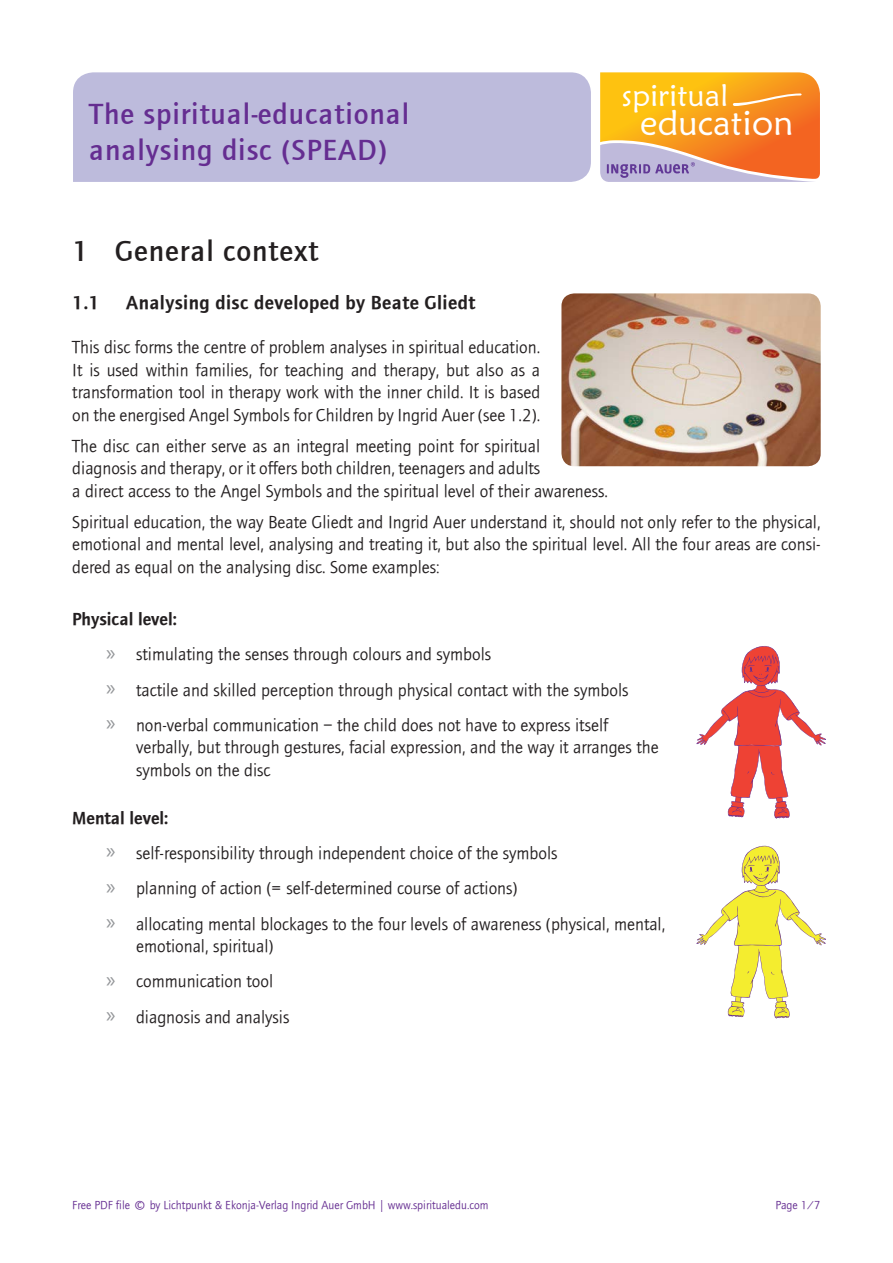
<style>
.page{position:relative;width:893px;height:1263px;background:#fff}
.page>*{position:absolute;margin:0;border:0;box-sizing:border-box;transform-origin:0 0}
.t1{font:35.1px "Maiandra GD";letter-spacing:.01em;color:#fff}
.t2{font:30.6px "Maiandra GD";letter-spacing:.01em;color:#fff}
.t3{font:500 30px/36px "Foundry Journal";letter-spacing:.03em;color:#652d91}
.t4{font:500 30px "Foundry Journal";letter-spacing:.03em;color:#231f20}
.t5{font:19.5px "Foundry Journal Demi";letter-spacing:.02em;color:#231f20}
.t6{font:18px/22.5px "Foundry Journal";color:#231f20}
.t7{font:18px "Foundry Journal Demi";color:#231f20}
.t8{font:12px "Foundry Journal";color:#652d91}
.s1{font-family:"Myriad Pro";font-size:22.5px;color:#939598}
.s2{font-size:22.5px}
</style>
<div class="page">
<div style="left:73px;top:72px;width:518px;height:110px;background:#bdbbdc"></div>
<svg style="left:600px;top:72px;width:220px;height:110px;background:#ec9f44"></svg>
<img style="left:561px;top:293px;width:260px;height:173px">
<svg style="left:696px;top:646px;width:130px;height:173px"></svg>
<svg style="left:696px;top:846px;width:130px;height:172px"></svg>
<h3 class="t3" style="left:89px;top:96px;width:321px">The spiritual-educational analysing disc (SPEAD)</h3>
<h2 class="t2" style="left:622px;top:77px;width:108px">spiritual</h2>
<h1 class="t1" style="left:640px;top:101px;width:155px">education</h1>
<h3 class="t4" style="left:72px;top:235px;width:248px">1 General context</h3>
<p class="t5" style="left:72px;top:292px;width:29px">1.1</p>
<p class="t5" style="left:126px;top:292px;width:350px">Analysing disc developed by Beate Gliedt</p>
<p class="t6" style="left:72px;top:336px;width:469px;text-align:justify">This disc forms the centre of problem analyses in spiritual education.<br>It is used within families, for teaching and therapy, but also as a transformation tool in therapy work with the inner child. It is based on the energised Angel Symbols for Children by Ingrid Auer (see 1.2).</p>
<p class="t6" style="left:72px;top:435px;width:537px">The disc can either serve as an integral meeting point for spiritual diagnosis and therapy, or it offers both children, teenagers and adults<br>a direct access to the Angel Symbols and the spiritual level of their awareness.</p>
<p class="t6" style="left:72px;top:511px;width:750px;text-align:justify">Spiritual education, the way Beate Gliedt and Ingrid Auer understand it, should not only refer to the physical, emotional and mental level, analysing and treating it, but also the spiritual level. All the four areas are consi&shy;dered as equal on the analysing disc. Some examples:</p>
<p class="t7" style="left:72px;top:609px;width:106px">Physical level:</p>
<p class="t6" style="left:106px;top:637px;width:524px;line-height:35.2px"><span class="s1">»</span> stimulating the senses through colours and symbols<br><span class="s1">»</span> tactile and skilled perception through physical contact with the symbols <span class="s1">»</span> non-verbal communication – the child does not have to express itself</p>
<p class="t6" style="left:136px;top:736px;width:524px">verbally, but through gestures, facial expression, and the way it arranges the symbols on the disc</p>
<p class="t7" style="left:72px;top:807px;width:98px">Mental level:</p>
<p class="t6" style="left:106px;top:836px;width:560px;line-height:35.2px"><span class="s1">»</span> self-responsibility through independent choice of the symbols<br><span class="s1">»</span> planning of action (= self-determined course of actions)<br><span class="s1">»</span> allocating mental blockages to the four levels of awareness (physical, mental,</p>
<p class="t6" style="left:106px;top:929px;width:185px;line-height:35.2px;text-indent:30px">emotional, spiritual)<br><span class="s1">»</span> communication tool<br><span class="s1">»</span> diagnosis and analysis</p>
<p class="t8" style="left:72px;top:1198px;width:418px">Free PDF file <span class="s2">©</span> by Lichtpunkt &amp; Ekonja-Verlag Ingrid Auer GmbH | www.spiritualedu.com</p>
<p class="t8" style="left:775px;top:1198px;width:47px">Page 1/7</p>
</div>
